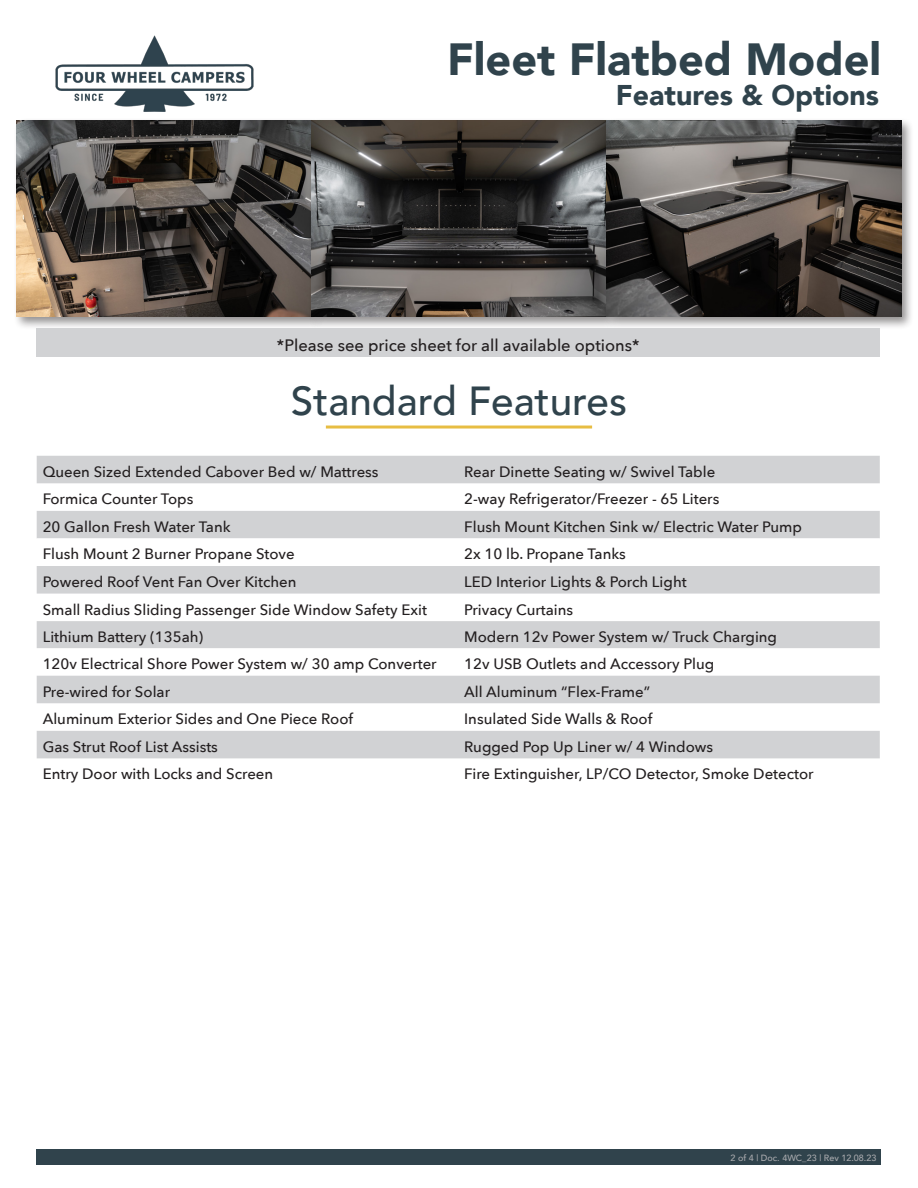
<style>
.page{position:relative;width:918px;height:1188px;background:#fff}
.page>*{position:absolute;margin:0;border:0;box-sizing:border-box;transform-origin:0 0}
.t1{font:900 45px "Avenir";color:#30434c}
.t2{font:500 40.5px "Avenir";color:#30434c}
.t3{font:900 28.5px "Avenir";color:#30434c}
.t4{font:500 16.5px "Avenir Next";color:#231f20}
.t5{font:500 15px "Avenir Next";color:#231f20}
.t6{font:500 9px "Avenir";color:#a8a9ad}
</style>
<div class="page">
<div style="left:37px;top:1149px;width:844px;height:16px;background:#30434c"></div>
<img style="left:55px;top:35px;width:199px;height:77px">
<svg style="left:37px;top:456px;width:843px;height:302px;fill:#d1d2d4"></svg>
<svg style="left:37px;top:538px;width:843px;height:28px"></svg>
<div style="left:13px;top:117px;width:311px;height:213px;background:#231f20;opacity:.49"></div>
<img style="left:17px;top:120px;width:291px;height:197px">
<div style="left:308px;top:117px;width:311px;height:213px;background:#231f20;opacity:.49"></div>
<div style="left:603px;top:117px;width:311px;height:213px;background:#231f20;opacity:.49"></div>
<div style="left:37px;top:328px;width:843px;height:29px;background:#d1d2d4"></div>
<hr style="left:326px;top:426px;width:266px;height:3px;background:#e7bd43">
<p class="t1" style="left:447px;top:21px;width:436px">Fleet Flatbed Model</p>
<p class="t3" style="left:616px;top:71px;width:265px">Features &amp; Options</p>
<p class="t4" style="left:277px;top:331px;width:364px">*Please see price sheet for all available options*</p>
<p class="t2" style="left:291px;top:366px;width:338px">Standard Features</p>
<p class="t5" style="left:43px;top:459px;width:337px">Queen Sized Extended Cabover Bed w/ Mattress</p>
<p class="t5" style="left:464px;top:459px;width:253px">Rear Dinette Seating w/ Swivel Table</p>
<p class="t5" style="left:43px;top:486px;width:152px">Formica Counter Tops</p>
<p class="t5" style="left:464px;top:486px;width:257px">2-way Refrigerator/Freezer - 65 Liters</p>
<p class="t5" style="left:43px;top:514px;width:189px">20 Gallon Fresh Water Tank</p>
<p class="t5" style="left:464px;top:514px;width:339px">Flush Mount Kitchen Sink w/ Electric Water Pump</p>
<p class="t5" style="left:43px;top:541px;width:254px">Flush Mount 2 Burner Propane Stove</p>
<p class="t5" style="left:464px;top:541px;width:163px">2x 10 lb. Propane Tanks</p>
<p class="t5" style="left:43px;top:569px;width:255px">Powered Roof Vent Fan Over Kitchen</p>
<p class="t5" style="left:464px;top:569px;width:224px">LED Interior Lights &amp; Porch Light</p>
<p class="t5" style="left:43px;top:597px;width:386px">Small Radius Sliding Passenger Side Window Safety Exit</p>
<p class="t5" style="left:464px;top:597px;width:110px">Privacy Curtains</p>
<p class="t5" style="left:43px;top:624px;width:162px">Lithium Battery (135ah)</p>
<p class="t5" style="left:464px;top:624px;width:314px">Modern 12v Power System w/ Truck Charging</p>
<p class="t5" style="left:43px;top:651px;width:396px">120v Electrical Shore Power System w/ 30 amp Converter</p>
<p class="t5" style="left:464px;top:651px;width:252px">12v USB Outlets and Accessory Plug</p>
<p class="t5" style="left:43px;top:679px;width:129px">Pre-wired for Solar</p>
<p class="t5" style="left:464px;top:679px;width:188px">All Aluminum “Flex-Frame”</p>
<p class="t5" style="left:43px;top:706px;width:312px">Aluminum Exterior Sides and One Piece Roof</p>
<p class="t5" style="left:464px;top:706px;width:190px">Insulated Side Walls &amp; Roof</p>
<p class="t5" style="left:43px;top:734px;width:177px">Gas Strut Roof List Assists</p>
<p class="t5" style="left:464px;top:734px;width:250px">Rugged Pop Up Liner w/ 4 Windows</p>
<p class="t5" style="left:43px;top:761px;width:232px">Entry Door with Locks and Screen</p>
<p class="t5" style="left:464px;top:761px;width:351px">Fire Extinguisher, LP/CO Detector, Smoke Detector</p>
<p class="t6" style="left:731px;top:1150px;width:147px">2 of 4 | Doc. 4WC_23 | Rev 12.08.23</p>
</div>
